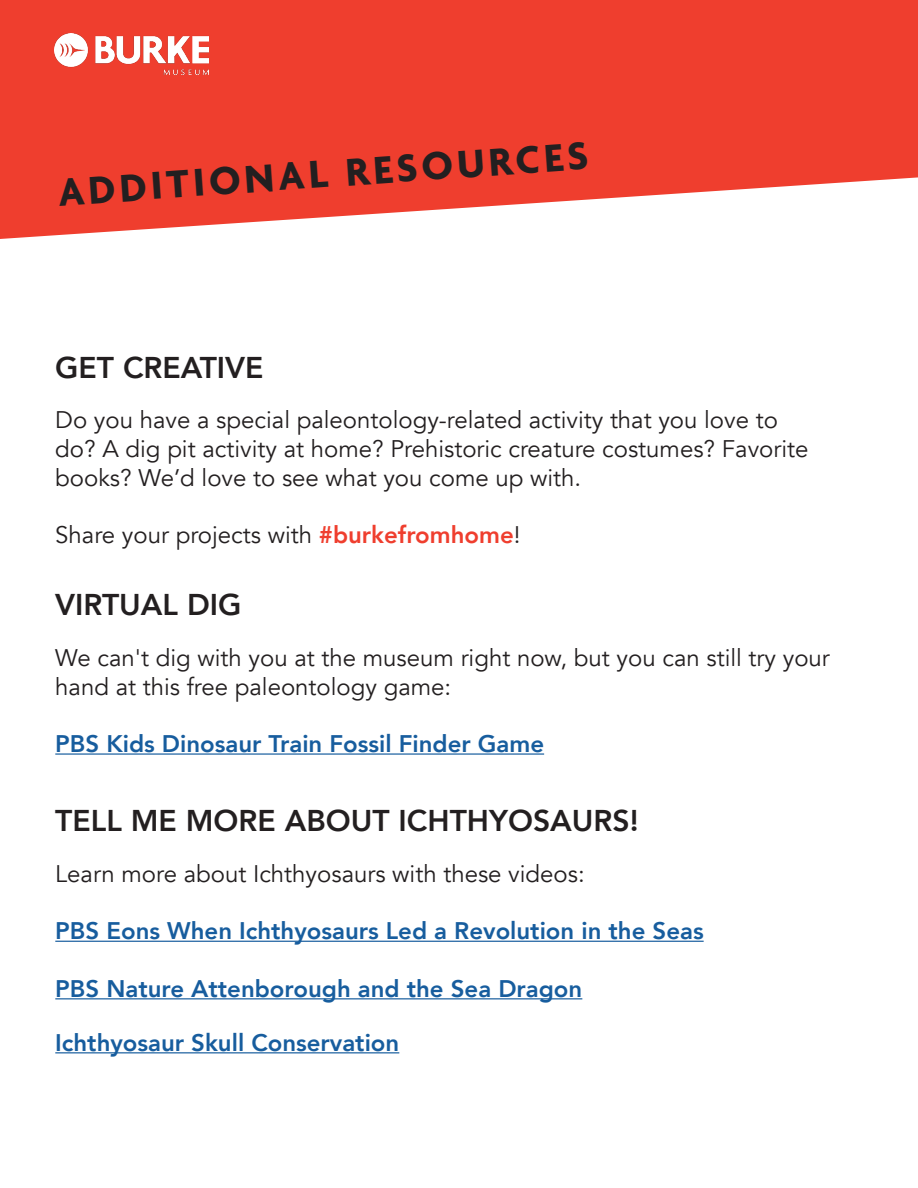
<style>
.page{position:relative;width:918px;height:1188px;background:#fff}
.page>*{position:absolute;margin:0;border:0;box-sizing:border-box;transform-origin:0 0}
.t1{font:700 42px "Agenda";color:#231f20}
.t2{font:800 30px "Avenir";color:#231f20}
.t3{font:24px/28.8px "Avenir";color:#231f20}
.t4{font:800 24px "Avenir";color:#175d9e}
.s1{font-weight:800;color:#ef3e2e}
</style>
<div class="page">
<svg style="left:0;top:0;width:918px;height:239px;background:#f15749"></svg>
<img style="left:55px;top:33px;width:153px;height:42px">
<hr style="left:55px;top:753px;width:489px;height:2px;background:#175d9e">
<hr style="left:55px;top:941px;width:649px;height:1px;background:#175d9e">
<hr style="left:55px;top:998px;width:527px;height:1px;background:#175d9e">
<hr style="left:55px;top:1052px;width:344px;height:1px;background:#175d9e">
<p class="t1" style="left:57px;top:170px;width:533px;rotate:-4deg">ADDITIONAL RESOURCES</p>
<p class="t2" style="left:55px;top:344px;width:210px">GET CREATIVE</p>
<p class="t3" style="left:55px;top:406px;width:755px">Do you have a special paleontology-related activity that you love to do? A dig pit activity at home? Prehistoric creature costumes? Favorite books? We’d love to see what you come up with.</p>
<p class="t3" style="left:55px;top:521px;width:467px">Share your projects with <span class="s1">#burkefromhome</span>!</p>
<p class="t2" style="left:55px;top:582px;width:188px">VIRTUAL DIG</p>
<p class="t3" style="left:55px;top:644px;width:776px">We can't dig with you at the museum right now, but you can still try your hand at this free paleontology game:</p>
<p class="t4" style="left:55px;top:725px;width:490px">PBS Kids Dinosaur Train Fossil Finder Game</p>
<p class="t2" style="left:55px;top:798px;width:585px">TELL ME MORE ABOUT ICHTHYOSAURS!</p>
<p class="t3" style="left:55px;top:860px;width:531px">Learn more about Ichthyosaurs with these videos:</p>
<p class="t4" style="left:55px;top:912px;width:650px">PBS Eons When Ichthyosaurs Led a Revolution in the Seas</p>
<p class="t4" style="left:55px;top:970px;width:529px">PBS Nature Attenborough and the Sea Dragon</p>
<p class="t4" style="left:55px;top:1024px;width:346px">Ichthyosaur Skull Conservation</p>
</div>
